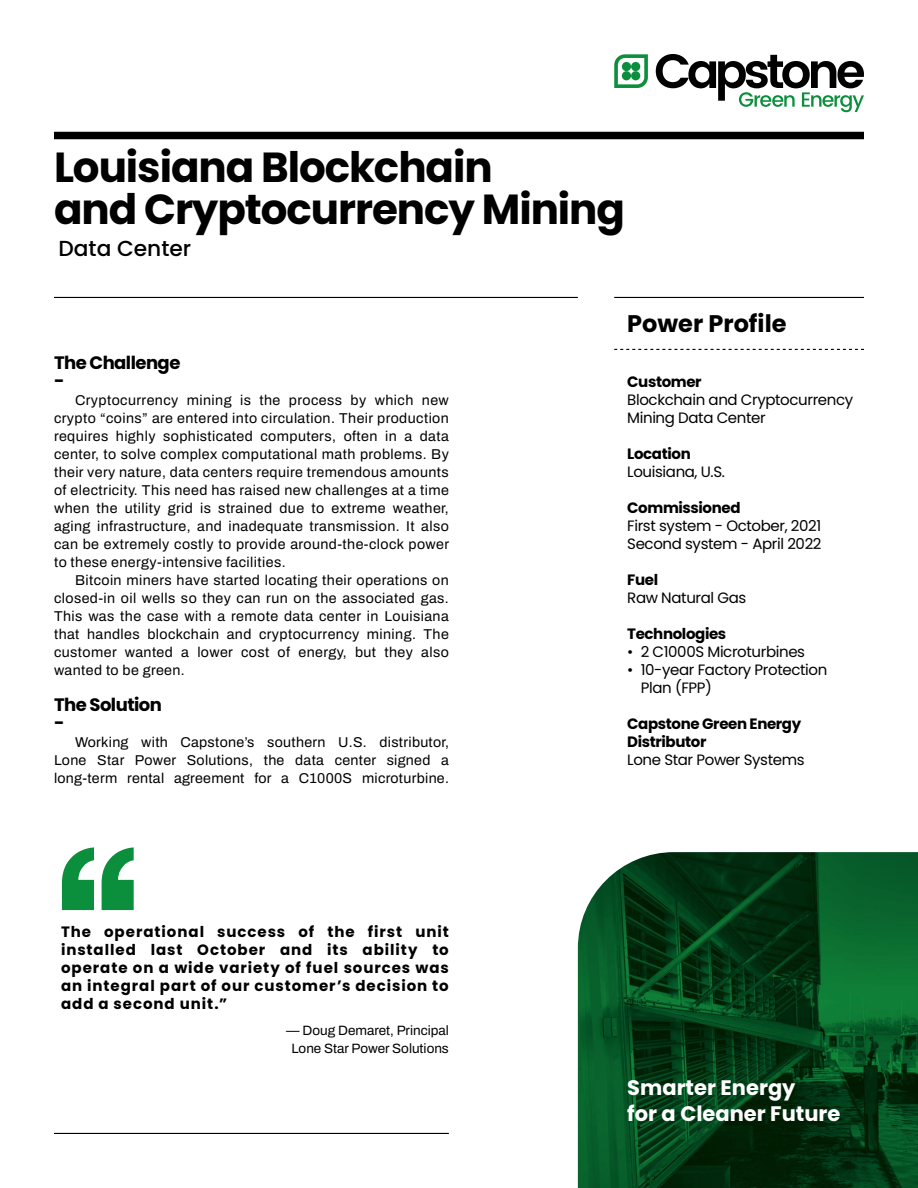
<style>
.page{position:relative;width:918px;height:1188px;background:#fff}
.page>*{position:absolute;margin:0;border:0;box-sizing:border-box;transform-origin:0 0}
.t1{font:600 172.5px "Archivo";color:#0c8f3c}
.t2{font:700 42px/42px "Poppins";letter-spacing:-.025em;color:#000}
.t3{font:700 24px "Poppins";color:#000}
.t4{font:500 21.75px "Poppins";color:#000}
.t5{font:700 21px/25.2px "Poppins";color:#fff}
.t6{font:700 18px/18px "Poppins";letter-spacing:-.03em;color:#000}
.t7{font:700 15px/18px "Poppins";letter-spacing:-.025em;color:#000}
.t8{font:15px/18px "Poppins";letter-spacing:-.025em;color:#000}
.t9{font:600 14.25px/18px "Archivo";letter-spacing:.03em;color:#000;text-align:justify}
.t10{font:600 13.5px/18px "Archivo";color:#000;text-align:center}
</style>
<div class="page">
<div style="left:54px;top:132px;width:810px;height:7px;background:#000"></div>
<hr style="left:54px;top:297px;width:524px;height:1px;background:#000">
<hr style="left:54px;top:1133px;width:395px;height:1px;background:#000">
<hr style="left:614px;top:297px;width:250px;height:1px;background:#000">
<svg style="left:614px;top:349px;width:250px;height:1px"></svg>
<img style="left:578px;top:852px;width:340px;height:336px">
<svg style="left:656px;top:54px;width:208px;height:58px"></svg>
<svg style="left:614px;top:54px;width:34px;height:34px"></svg>
<div style="left:622px;top:62px;width:9px;height:9px;background:#0c8f3c;border-radius:50%"></div>
<div style="left:631px;top:71px;width:9px;height:9px;background:#0c8f3c;border-radius:50%"></div>
<div style="left:631px;top:62px;width:9px;height:9px;background:#0c8f3c;border-radius:50%"></div>
<div style="left:622px;top:71px;width:9px;height:9px;background:#0c8f3c;border-radius:50%"></div>
<h2 class="t2" style="left:54px;top:146px;width:573px">Louisiana Blockchain<br>and Cryptocurrency Mining</h2>
<h3 class="t4" style="left:58px;top:236px;width:134px">Data Center</h3>
<p class="t6" style="left:54px;top:354px;width:128px">The Challenge -</p>
<p class="t9" style="left:54px;top:391px;width:397px;text-indent:21px">Cryptocurrency mining is the process by which new crypto “coins” are entered into circulation. Their production requires highly sophisticated computers, often in a data center, to solve complex computational math problems. By their very nature, data centers require tremendous amounts of electricity. This need has raised new challenges at a time when the utility grid is strained due to extreme weather, aging infrastructure, and inadequate transmission. It also can be extremely costly to provide around-the-clock power to these energy-intensive facilities.</p>
<p class="t9" style="left:54px;top:571px;width:396px;text-indent:21px">Bitcoin miners have started locating their operations on closed-in oil wells so they can run on the associated gas.<br>This was the case with a remote data center in Louisiana that handles blockchain and cryptocurrency mining. The customer wanted a lower cost of energy, but they also wanted to be green.</p>
<p class="t6" style="left:54px;top:696px;width:109px">The Solution -</p>
<p class="t9" style="left:54px;top:733px;width:397px;text-indent:21px">Working with Capstone’s southern U.S. distributor, Lone Star Power Solutions, the data center signed a long-term rental agreement for a C1000S microturbine.</p>
<h1 class="t1" style="left:54px;top:778px;width:89px">“</h1>
<p class="t7" style="left:61px;top:923px;width:389px;text-align:justify">The operational success of the first unit installed last October and its ability to operate on a wide variety of fuel sources was an integral part of our customer’s decision to add a second unit.”</p>
<p class="t10" style="left:286px;top:1021px;width:164px">— Doug Demaret, Principal<br>Lone Star Power Solutions</p>
<h3 class="t3" style="left:627px;top:309px;width:161px">Power Profile</h3>
<p class="t7" style="left:627px;top:373px;width:76px">Customer</p>
<p class="t8" style="left:627px;top:391px;width:228px">Blockchain and Cryptocurrency<br>Mining Data Center</p>
<p class="t7" style="left:627px;top:445px;width:65px">Location</p>
<p class="t8" style="left:627px;top:463px;width:99px">Louisiana, U.S.</p>
<p class="t7" style="left:627px;top:499px;width:115px">Commissioned</p>
<p class="t8" style="left:627px;top:517px;width:196px">First system - October, 2021<br>Second system - April 2022</p>
<p class="t7" style="left:627px;top:571px;width:32px">Fuel</p>
<p class="t8" style="left:627px;top:589px;width:121px">Raw Natural Gas</p>
<p class="t7" style="left:627px;top:625px;width:101px">Technologies</p>
<p class="t8" style="left:627px;top:643px;width:179px">• 2 C1000S Microturbines</p>
<p class="t8" style="left:641px;top:661px;width:188px;text-indent:-14px">• 10-year Factory Protection<br>Plan (FPP)</p>
<p class="t7" style="left:627px;top:715px;width:176px">Capstone Green Energy<br>Distributor</p>
<p class="t8" style="left:627px;top:751px;width:179px">Lone Star Power Systems</p>
<h3 class="t5" style="left:627px;top:1075px;width:215px">Smarter Energy<br>for a Cleaner Future</h3>
</div>
